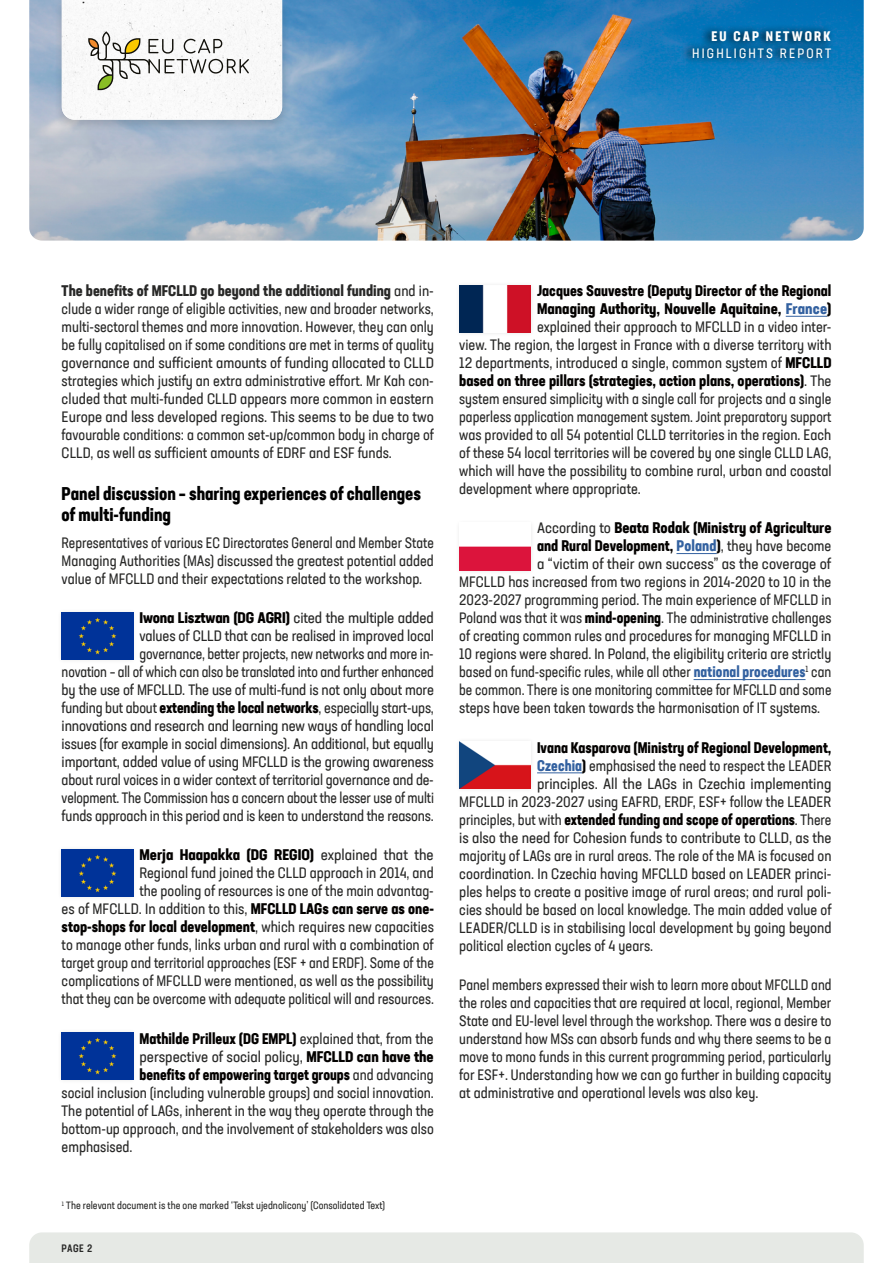
<style>
.page{position:relative;width:893px;height:1263px;background:#fff}
.page>*{position:absolute;margin:0;border:0;box-sizing:border-box;transform-origin:0 0}
.t1{font:700 condensed 18px/21px "Neusa Next Std";color:#000}
.t2{font:condensed 15px/18px "Neusa Next Std";color:#282827;text-align:justify}
.t3{font:condensed 15px/18px "Neusa Next Std";color:#282827;text-align:right;scale:1.05 1}
.t4{font:condensed 15px/18px "Neusa Next Std";color:#282827;text-align:justify;scale:.95 1}
.t5{font:700 condensed 15px "Neusa Next Std";color:#040200}
.t6{font:condensed 15px "Neusa Next Std";color:#282827;scale:.96 1}
.t7{font:700 condensed 15px "Neusa Next Std";color:#040200;scale:1.05 1}
.t8{font:700 condensed 15px "Neusa Next Std";color:#040200;scale:1.04 1}
.t9{font:condensed 13.5px "Neusa Next Std";letter-spacing:.16em;color:#fff}
.t10{font:700 condensed 13.5px "Neusa Next Std";letter-spacing:.16em;color:#fff}
.t11{font:condensed 10.5px "Neusa Next Std";color:#282827}
.t12{font:500 condensed 10.5px "Neusa Next Std";color:#282827}
.s1{font-weight:700}
.s2{font-weight:700;color:#040200}
.s3{font-weight:400;color:#282827}
.s4{color:#3361a0}
.s5{font-weight:700;color:#3361a0}
</style>
<div class="page">
<hr style="left:786px;top:316px;width:41px;height:1px;background:#3361a0">
<hr style="left:676px;top:553px;width:41px;height:1px;background:#3361a0">
<hr style="left:694px;top:679px;width:111px;height:1px;background:#3361a0">
<hr style="left:537px;top:772px;width:45px;height:1px;background:#3361a0">
<div style="left:455px;top:281px;width:80px;height:56px;background:#fafafa"></div>
<img style="left:459px;top:285px;width:72px;height:48px">
<div style="left:454px;top:518px;width:81px;height:57px;background:#000;opacity:.1"></div>
<img style="left:459px;top:523px;width:72px;height:47px">
<div style="left:455px;top:737px;width:80px;height:57px;background:#fafafa"></div>
<img style="left:459px;top:741px;width:72px;height:48px">
<div style="left:57px;top:608px;width:80px;height:57px;background:#000;opacity:.1"></div>
<div style="left:62px;top:612px;width:71px;height:48px;background:#039"></div>
<div style="left:57px;top:845px;width:80px;height:57px;background:#000;opacity:.1"></div>
<img style="left:62px;top:849px;width:71px;height:48px">
<div style="left:57px;top:1028px;width:80px;height:56px;background:#000;opacity:.1"></div>
<div style="left:62px;top:1032px;width:71px;height:48px;background:#039"></div>
<img style="left:29px;top:0;width:835px;height:120px">
<img style="left:29px;top:120px;width:835px;height:121px">
<svg style="left:681px;top:23px;width:153px;height:43px;background:#0666a0"></svg>
<div style="left:54px;top:0;width:237px;height:132px;background:#000;opacity:.14"></div>
<svg style="left:62px;top:0;width:220px;height:120px"></svg>
<div style="left:29px;top:1232px;width:835px;height:31px;background:#e6e9e5"></div>
<p class="t10" style="left:711px;top:28px;width:121px">EU CAP NETWORK</p>
<p class="t9" style="left:692px;top:45px;width:140px">HIGHLIGHTS REPORT</p>
<p class="t2" style="left:62px;top:282px;width:374px"><span class="s1">The benefits of MFCLLD go beyond the additional funding</span> and in&shy;clude a wider range of eligible activities, new and broader networks, multi-sectoral themes and more innovation. However, they can only be fully capitalised on if some conditions are met in terms of quality governance and sufficient amounts of funding allocated to CLLD strategies which justify an extra administrative effort. Mr Kah con&shy;cluded that multi-funded CLLD appears more common in eastern Europe and less developed regions. This seems to be due to two favourable conditions: a common set-up/common body in charge of CLLD, as well as sufficient amounts of EDRF and ESF funds.</p>
<p class="t1" style="left:62px;top:483px;width:361px">Panel discussion – sharing experiences of challenges of multi-funding</p>
<p class="t4" style="left:62px;top:533px;width:393px">Representatives of various EC Directorates General and Member State Managing Authorities (MAs) discussed the greatest potential added value of MFCLLD and their expectations related to the workshop.</p>
<p class="t3" style="left:62px;top:609px;width:356px"><span class="s2">Iwona Lisztwan (DG AGRI)</span> cited the multiple added<br>values of CLLD that can be realised in improved local<br>governance, better projects, new networks and more in-<br>novation – all of which can also be translated into and further enhanced by the use of MFCLLD. The use of multi-fund is not only about more funding but about <span class="s2">extending the local networks</span>, especially start-ups, innovations and research and learning new ways of handling local issues (for example in social dimensions). An additional, but equally important, added value of using MFCLLD is the growing awareness about rural voices in a wider context of territorial governance and de&shy;velopment. The Commission has a concern about the lesser use of multi funds approach in this period and is keen to understand the reasons.</p>
<p class="t3" style="left:62px;top:846px;width:356px"><span class="s2">Merja Haapakka (DG REGIO)</span> explained that the<br>Regional fund joined the CLLD approach in 2014, and<br>the pooling of resources is one of the main advantag-<br>es of MFCLLD. In addition to this, <span class="s2">MFCLLD LAGs can serve as one&shy;stop-shops for local development</span>, which requires new capacities to manage other funds, links urban and rural with a combination of target group and territorial approaches (ESF + and ERDF). Some of the complications of MFCLLD were mentioned, as well as the possibility that they can be overcome with adequate political will and resources.</p>
<p class="t5" style="left:140px;top:1029px;width:296px">Mathilde Prilleux (DG EMPL) <span class="s3">explained that, from the</span></p>
<p class="t3" style="left:140px;top:1047px;width:282px">perspective of social policy, <span class="s2">MFCLLD can have the</span></p>
<p class="t5" style="left:140px;top:1065px;width:296px">benefits of empowering target groups <span class="s3">and advancing</span></p>
<p class="t2" style="left:62px;top:1083px;width:374px">social inclusion (including vulnerable groups) and social innovation.</p>
<p class="t2" style="left:62px;top:1101px;width:374px">The potential of LAGs, inherent in the way they operate through the</p>
<p class="t2" style="left:62px;top:1119px;width:374px">bottom-up approach, and the involvement of stakeholders was also</p>
<p class="t2" style="left:62px;top:1137px;width:72px">emphasised.</p>
<p class="t11" style="left:62px;top:1199px;width:325px"><sup>1</sup> The relevant document is the one marked ‘Tekst ujednolicony’ (Consolidated Text)</p>
<p class="t12" style="left:62px;top:1242px;width:32px">PAGE 2</p>
<p class="t5" style="left:537px;top:281px;width:296px">Jacques Sauvestre (Deputy Director of the Regional</p>
<p class="t7" style="left:537px;top:299px;width:282px">Managing Authority, Nouvelle Aquitaine, <span class="s4">France</span>)</p>
<p class="t2" style="left:537px;top:318px;width:296px">explained their approach to MFCLLD in a video inter-</p>
<p class="t2" style="left:459px;top:336px;width:374px">view. The region, the largest in France with a diverse territory with</p>
<p class="t2" style="left:459px;top:354px;width:374px">12 departments, introduced a single, common system of <span class="s2">MFCLLD</span></p>
<p class="t5" style="left:459px;top:371px;width:374px">based on three pillars (strategies, action plans, operations)<span class="s3">. The</span></p>
<p class="t2" style="left:459px;top:390px;width:374px">system ensured simplicity with a single call for projects and a single</p>
<p class="t4" style="left:459px;top:408px;width:393px">paperless application management system. Joint preparatory support</p>
<p class="t2" style="left:459px;top:426px;width:374px">was provided to all 54 potential CLLD territories in the region. Each</p>
<p class="t2" style="left:459px;top:444px;width:374px">of these 54 local territories will be covered by one single CLLD LAG,</p>
<p class="t2" style="left:459px;top:462px;width:374px">which will have the possibility to combine rural, urban and coastal</p>
<p class="t2" style="left:459px;top:480px;width:183px">development where appropriate.</p>
<p class="t8" style="left:537px;top:518px;width:284px"><span class="s3">According to</span> Beata Rodak (Ministry of Agriculture</p>
<p class="t5" style="left:537px;top:536px;width:296px">and Rural Development, <span class="s4">Poland</span>)<span class="s3">, they have become</span></p>
<p class="t3" style="left:537px;top:555px;width:282px">a “victim of their own success” as the coverage of</p>
<p class="t2" style="left:459px;top:573px;width:374px">MFCLLD has increased from two regions in 2014-2020 to 10 in the</p>
<p class="t2" style="left:459px;top:591px;width:374px">2023-2027 programming period. The main experience of MFCLLD in</p>
<p class="t2" style="left:459px;top:609px;width:374px">Poland was that it was <span class="s2">mind-opening</span>. The administrative challenges</p>
<p class="t2" style="left:459px;top:627px;width:374px">of creating common rules and procedures for managing MFCLLD in</p>
<p class="t2" style="left:459px;top:645px;width:374px">10 regions were shared. In Poland, the eligibility criteria are strictly</p>
<p class="t6" style="left:459px;top:663px;width:389px">based on fund-specific rules, while all other <span class="s5">national procedures</span><sup>1</sup> can</p>
<p class="t4" style="left:459px;top:681px;width:393px">be common. There is one monitoring committee for MFCLLD and some</p>
<p class="t2" style="left:459px;top:699px;width:362px">steps have been taken towards the harmonisation of IT systems.</p>
<p class="t5" style="left:537px;top:738px;width:296px">Ivana Kasparova (Ministry of Regional Development,</p>
<p class="t2" style="left:537px;top:756px;width:296px"><span class="s5">Czechia</span><span class="s2">)</span> emphasised the need to respect the LEADER</p>
<p class="t3" style="left:537px;top:774px;width:282px">principles. All the LAGs in Czechia implementing</p>
<p class="t2" style="left:459px;top:792px;width:374px">MFCLLD in 2023-2027 using EAFRD, ERDF, ESF+ follow the LEADER</p>
<p class="t5" style="left:459px;top:810px;width:374px"><span class="s3">principles, but with</span> extended funding and scope of operations<span class="s3">. There</span></p>
<p class="t2" style="left:459px;top:828px;width:374px">is also the need for Cohesion funds to contribute to CLLD, as the</p>
<p class="t2" style="left:459px;top:846px;width:374px">majority of LAGs are in rural areas. The role of the MA is focused on</p>
<p class="t2" style="left:459px;top:864px;width:374px">coordination. In Czechia having MFCLLD based on LEADER princi-</p>
<p class="t2" style="left:459px;top:882px;width:374px">ples helps to create a positive image of rural areas; and rural poli-</p>
<p class="t2" style="left:459px;top:900px;width:374px">cies should be based on local knowledge. The main added value of</p>
<p class="t2" style="left:459px;top:918px;width:374px">LEADER/CLLD is in stabilising local development by going beyond</p>
<p class="t2" style="left:459px;top:936px;width:195px">political election cycles of 4 years.</p>
<p class="t4" style="left:459px;top:975px;width:393px">Panel members expressed their wish to learn more about MFCLLD and the roles and capacities that are required at local, regional, Member State and EU-level level through the workshop. There was a desire to understand how MSs can absorb funds and why there seems to be a move to mono funds in this current programming period, particularly for ESF+. Understanding how we can go further in building capacity at administrative and operational levels was also key.</p>
</div>
